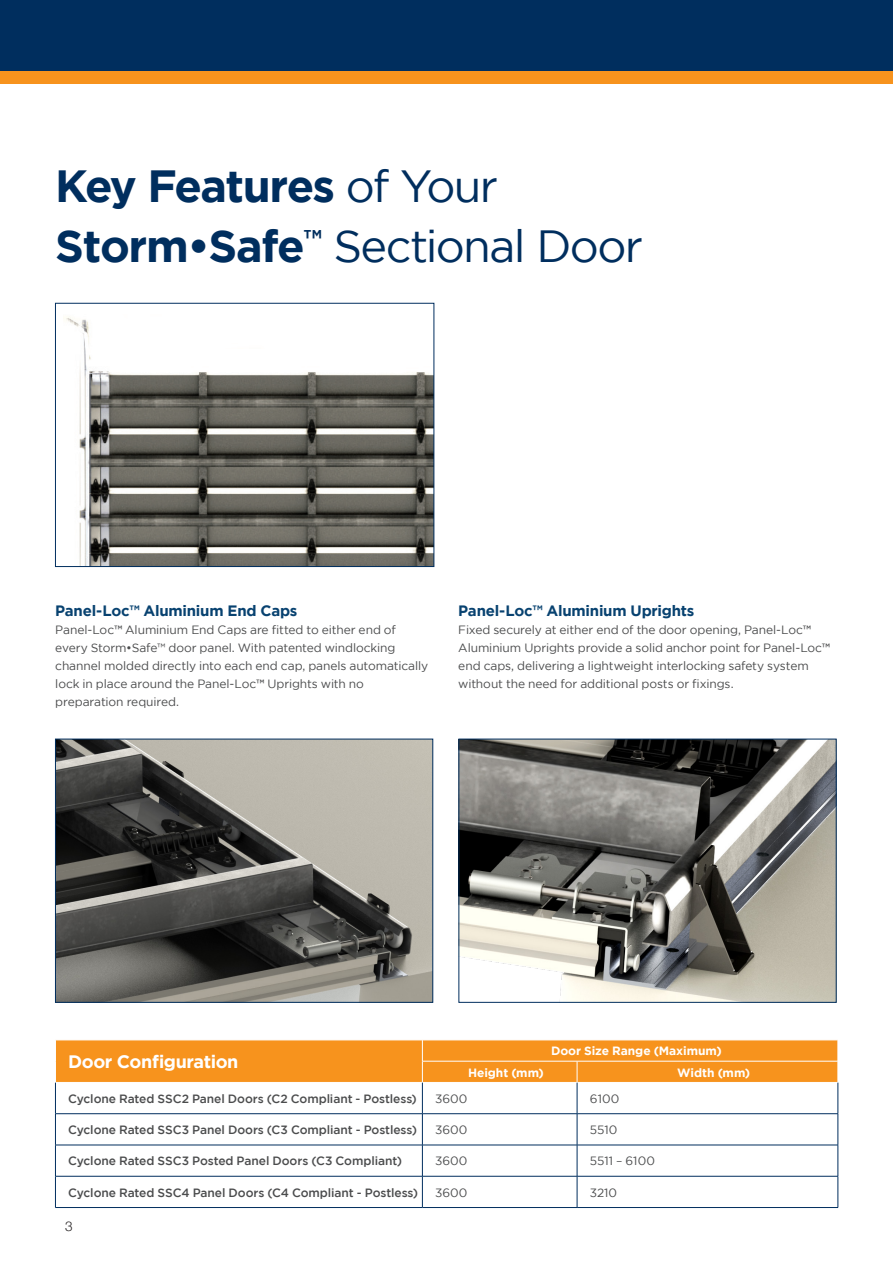
<style>
.page{position:relative;width:893px;height:1263px;background:#fff}
.page>*{position:absolute;margin:0;border:0;box-sizing:border-box;transform-origin:0 0}
._02_CONTENT_Heading1{font:700 45px/60.3px "Gotham";letter-spacing:-.035em;color:#002e5e}
.Subheading_2{font:700 18px "Gotham";letter-spacing:-.025em;color:#fff}
._02_CONTENT_Body_Text{font:700 15px "Gotham";letter-spacing:-.015em;color:#084270}
.t1{font:300 13.5px "Helvetica Neue";color:#231f20}
._02_CONTENT_Body_Text-2{font:12px/18px "Gotham";letter-spacing:-.01em;color:#4b4c4d}
._02_CONTENT_Small_text{font:500 12px "Gotham";letter-spacing:-.005em;color:#4b4c4d}
._02_CONTENT_Small_text-2{font:700 12px "Gotham";letter-spacing:-.005em;color:#fff}
._02_CONTENT_Small_text-3{font:12px "Gotham";letter-spacing:.005em;color:#4b4c4d}
.s1{font-weight:400}
.s2{font-weight:500}
</style>
<div class="page">
<img style="left:57px;top:741px;width:374px;height:259px">
<div style="left:55px;top:739px;width:378px;height:263px;border:1px solid #002e5e"></div>
<img style="left:461px;top:741px;width:373px;height:259px">
<div style="left:0;top:0;width:893px;height:77px;background:#002e5e"></div>
<div style="left:0;top:71px;width:893px;height:13px;background:#f7931d"></div>
<img style="left:66px;top:317px;width:366px;height:248px">
<div style="left:55px;top:303px;width:379px;height:264px;border:1px solid #002e5e"></div>
<svg style="left:55px;top:1040px;width:783px;height:42px;background:#f79523"></svg>
<hr style="left:55px;top:1083px;width:1px;height:30px;background:#002e5e">
<hr style="left:422px;top:1083px;width:1px;height:30px;background:#002e5e">
<hr style="left:577px;top:1083px;width:1px;height:30px;background:#002e5e">
<hr style="left:838px;top:1083px;width:1px;height:30px;background:#002e5e">
<hr style="left:55px;top:1113px;width:367px;height:1px;background:#002e5e">
<hr style="left:55px;top:1114px;width:1px;height:31px;background:#002e5e">
<hr style="left:422px;top:1113px;width:155px;height:1px;background:#002e5e">
<hr style="left:422px;top:1114px;width:1px;height:31px;background:#002e5e">
<hr style="left:577px;top:1113px;width:261px;height:1px;background:#002e5e">
<hr style="left:577px;top:1114px;width:1px;height:31px;background:#002e5e">
<hr style="left:838px;top:1114px;width:1px;height:31px;background:#002e5e">
<hr style="left:55px;top:1145px;width:367px;height:1px;background:#002e5e">
<hr style="left:55px;top:1145px;width:1px;height:31px;background:#002e5e">
<hr style="left:422px;top:1145px;width:155px;height:1px;background:#002e5e">
<hr style="left:422px;top:1145px;width:1px;height:31px;background:#002e5e">
<hr style="left:577px;top:1145px;width:261px;height:1px;background:#002e5e">
<hr style="left:577px;top:1145px;width:1px;height:31px;background:#002e5e">
<hr style="left:838px;top:1145px;width:1px;height:31px;background:#002e5e">
<hr style="left:55px;top:1176px;width:367px;height:1px;background:#002e5e">
<hr style="left:55px;top:1176px;width:1px;height:31px;background:#002e5e">
<hr style="left:422px;top:1176px;width:155px;height:1px;background:#002e5e">
<hr style="left:422px;top:1176px;width:1px;height:31px;background:#002e5e">
<hr style="left:577px;top:1176px;width:261px;height:1px;background:#002e5e">
<hr style="left:577px;top:1176px;width:1px;height:31px;background:#002e5e">
<hr style="left:838px;top:1176px;width:1px;height:31px;background:#002e5e">
<hr style="left:55px;top:1207px;width:367px;height:1px;background:#002e5e">
<hr style="left:422px;top:1207px;width:155px;height:1px;background:#002e5e">
<hr style="left:577px;top:1207px;width:261px;height:1px;background:#002e5e">
<p class="_02_CONTENT_Heading1" style="left:55px;top:155px;width:589px">Key Features <span class="s1">of Your<br></span>Storm•Safe<sup>™</sup> <span class="s1">Sectional Door</span></p>
<p class="_02_CONTENT_Body_Text" style="left:55px;top:602px;width:244px">Panel-Loc™ Aluminium End Caps</p>
<p class="_02_CONTENT_Body_Text-2" style="left:55px;top:620px;width:374px">Panel-Loc<span class="s2">™</span> Aluminium End Caps are fitted to either end of every Storm•Safe™ door panel. With patented windlocking channel molded directly into each end cap, panels automatically lock in place around the Panel-Loc<span class="s2">™</span> Uprights with no preparation required.</p>
<p class="_02_CONTENT_Body_Text" style="left:458px;top:602px;width:238px">Panel-Loc™ Aluminium Uprights</p>
<p class="_02_CONTENT_Body_Text-2" style="left:458px;top:620px;width:373px">Fixed securely at either end of the door opening, Panel-Loc<span class="s2">™ </span>Aluminium Uprights provide a solid anchor point for Panel-Loc<span class="s2">™ </span>end caps, delivering a lightweight interlocking safety system without the need for additional posts or fixings.</p>
<p class="Subheading_2" style="left:68px;top:1051px;width:172px">Door Configuration</p>
<p class="_02_CONTENT_Small_text-2" style="left:551px;top:1044px;width:172px">Door Size Range (Maximum)</p>
<p class="_02_CONTENT_Small_text-2" style="left:468px;top:1065px;width:77px">Height (mm)</p>
<p class="_02_CONTENT_Small_text-2" style="left:677px;top:1065px;width:75px">Width (mm)</p>
<p class="_02_CONTENT_Small_text" style="left:68px;top:1092px;width:350px">Cyclone Rated SSC2 Panel Doors (C2 Compliant - Postless)</p>
<p class="_02_CONTENT_Small_text-3" style="left:435px;top:1092px;width:34px">3600</p>
<p class="_02_CONTENT_Small_text-3" style="left:590px;top:1092px;width:31px">6100</p>
<p class="_02_CONTENT_Small_text" style="left:68px;top:1123px;width:350px">Cyclone Rated SSC3 Panel Doors (C3 Compliant - Postless)</p>
<p class="_02_CONTENT_Small_text-3" style="left:435px;top:1123px;width:34px">3600</p>
<p class="_02_CONTENT_Small_text-3" style="left:590px;top:1123px;width:29px">5510</p>
<p class="_02_CONTENT_Small_text" style="left:68px;top:1154px;width:335px">Cyclone Rated SSC3 Posted Panel Doors (C3 Compliant)</p>
<p class="_02_CONTENT_Small_text-3" style="left:435px;top:1154px;width:34px">3600</p>
<p class="_02_CONTENT_Small_text-3" style="left:590px;top:1154px;width:67px">5511 – 6100</p>
<p class="_02_CONTENT_Small_text" style="left:68px;top:1185px;width:351px">Cyclone Rated SSC4 Panel Doors (C4 Compliant - Postless)</p>
<p class="_02_CONTENT_Small_text-3" style="left:435px;top:1186px;width:34px">3600</p>
<p class="_02_CONTENT_Small_text-3" style="left:590px;top:1186px;width:29px">3210</p>
<p class="t1" style="left:65px;top:1216px;width:9px">3</p>
</div>
